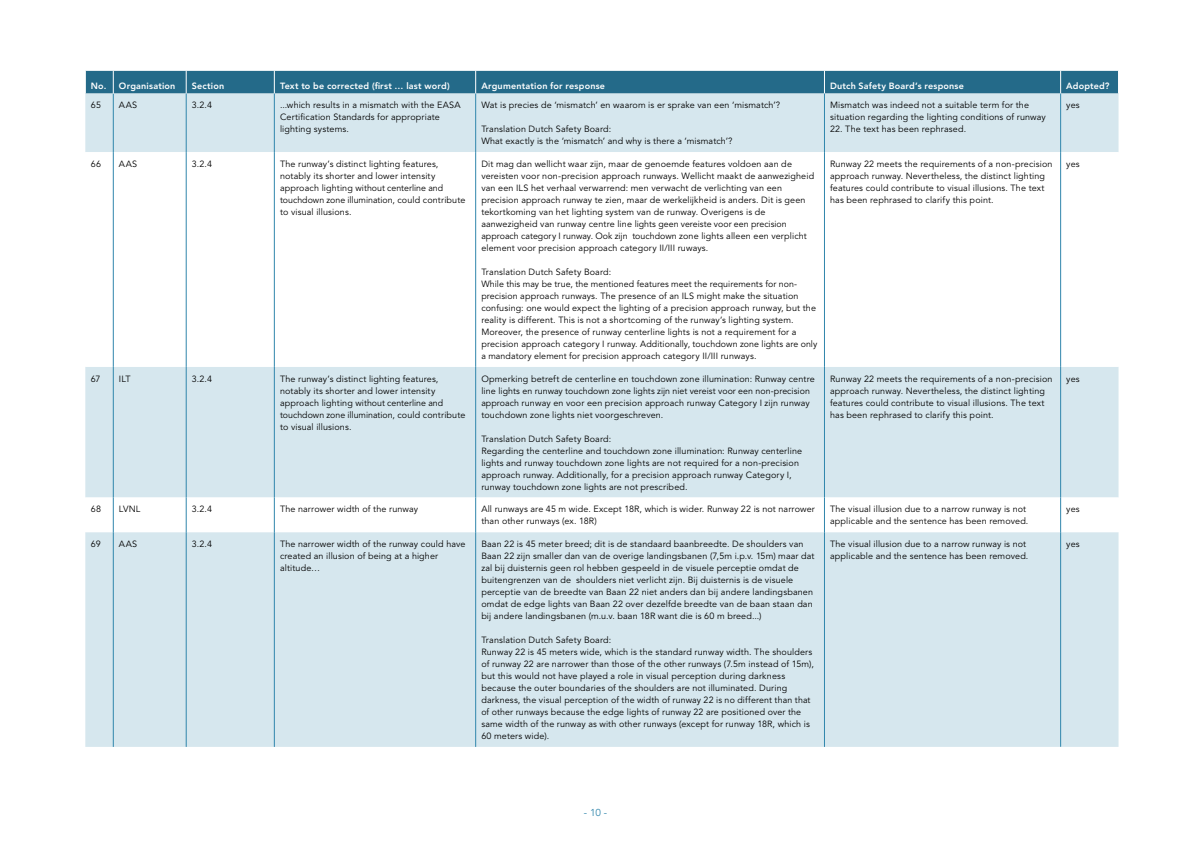
<style>
.page{position:relative;width:1191px;height:842px;background:#fff}
.page>*{position:absolute;margin:0;border:0;box-sizing:border-box;transform-origin:0 0}
.t1{font:10px "Avenir LT Std";color:#3086ac}
.t2{font:9px/12px "Avenir LT Std";letter-spacing:.015em;color:#000}
.t3{font:800 9px "Avenir LT Std";letter-spacing:.02em;color:#fff}
</style>
<div class="page">
<div style="left:85px;top:94px;width:1033px;height:653px;background:#d6e7ee"></div>
<svg style="left:85px;top:152px;width:1033px;height:380px"></svg>
<hr style="left:113px;top:94px;width:1px;height:58px;background:#3086ac">
<hr style="left:186px;top:94px;width:1px;height:58px;background:#3086ac">
<hr style="left:274px;top:94px;width:1px;height:58px;background:#3086ac">
<hr style="left:475px;top:94px;width:1px;height:58px;background:#3086ac">
<hr style="left:824px;top:94px;width:1px;height:58px;background:#3086ac">
<hr style="left:1060px;top:94px;width:1px;height:58px;background:#3086ac">
<hr style="left:113px;top:152px;width:1px;height:215px;background:#3086ac">
<hr style="left:186px;top:152px;width:1px;height:215px;background:#3086ac">
<hr style="left:274px;top:152px;width:1px;height:215px;background:#3086ac">
<hr style="left:475px;top:152px;width:1px;height:215px;background:#3086ac">
<hr style="left:824px;top:152px;width:1px;height:215px;background:#3086ac">
<hr style="left:1060px;top:152px;width:1px;height:215px;background:#3086ac">
<hr style="left:113px;top:367px;width:1px;height:130px;background:#3086ac">
<hr style="left:186px;top:367px;width:1px;height:130px;background:#3086ac">
<hr style="left:274px;top:367px;width:1px;height:130px;background:#3086ac">
<hr style="left:475px;top:367px;width:1px;height:130px;background:#3086ac">
<hr style="left:824px;top:367px;width:1px;height:130px;background:#3086ac">
<hr style="left:1060px;top:367px;width:1px;height:130px;background:#3086ac">
<hr style="left:113px;top:497px;width:1px;height:35px;background:#3086ac">
<hr style="left:186px;top:497px;width:1px;height:35px;background:#3086ac">
<hr style="left:274px;top:497px;width:1px;height:35px;background:#3086ac">
<hr style="left:475px;top:497px;width:1px;height:35px;background:#3086ac">
<hr style="left:824px;top:497px;width:1px;height:35px;background:#3086ac">
<hr style="left:1060px;top:497px;width:1px;height:35px;background:#3086ac">
<hr style="left:113px;top:532px;width:1px;height:215px;background:#3086ac">
<hr style="left:186px;top:532px;width:1px;height:215px;background:#3086ac">
<hr style="left:274px;top:532px;width:1px;height:215px;background:#3086ac">
<hr style="left:475px;top:532px;width:1px;height:215px;background:#3086ac">
<hr style="left:824px;top:532px;width:1px;height:215px;background:#3086ac">
<hr style="left:1060px;top:532px;width:1px;height:215px;background:#3086ac">
<div style="left:85px;top:71px;width:1034px;height:23px;background:#246a89"></div>
<p class="t3" style="left:91px;top:81px;width:86px">No. Organisation</p>
<p class="t3" style="left:192px;top:81px;width:34px">Section</p>
<p class="t3" style="left:280px;top:81px;width:171px">Text to be corrected (first … last word)</p>
<p class="t3" style="left:481px;top:81px;width:125px">Argumentation for response</p>
<p class="t3" style="left:830px;top:81px;width:135px">Dutch Safety Board’s response</p>
<p class="t3" style="left:1066px;top:81px;width:45px">Adopted?</p>
<p class="t2" style="left:91px;top:100px;width:12px">65</p>
<p class="t2" style="left:119px;top:100px;width:20px">AAS</p>
<p class="t2" style="left:192px;top:100px;width:22px">3.2.4</p>
<p class="t2" style="left:280px;top:100px;width:182px">...which results in a mismatch with the EASA<br>Certification Standards for appropriate lighting systems.</p>
<p class="t2" style="left:481px;top:100px;width:300px">Wat is precies de ‘mismatch’ en waarom is er sprake van een ‘mismatch’?</p>
<p class="t2" style="left:830px;top:100px;width:217px">Mismatch was indeed not a suitable term for the situation regarding the lighting conditions of runway</p>
<p class="t2" style="left:830px;top:124px;width:138px">22. The text has been rephrased.</p>
<p class="t2" style="left:1066px;top:100px;width:15px">yes</p>
<p class="t2" style="left:481px;top:124px;width:253px">Translation Dutch Safety Board:<br>What exactly is the ‘mismatch’ and why is there a ‘mismatch’?</p>
<p class="t2" style="left:91px;top:158px;width:12px">66</p>
<p class="t2" style="left:119px;top:158px;width:20px">AAS</p>
<p class="t2" style="left:192px;top:158px;width:22px">3.2.4</p>
<p class="t2" style="left:280px;top:158px;width:187px">The runway’s distinct lighting features, notably its shorter and lower intensity approach lighting without centerline and touchdown zone illumination, could contribute to visual illusions.</p>
<p class="t2" style="left:481px;top:158px;width:334px">Dit mag dan wellicht waar zijn, maar de genoemde features voldoen aan de vereisten voor non-precision approach runways. Wellicht maakt de aanwezigheid van een ILS het verhaal verwarrend: men verwacht de verlichting van een precision approach runway te zien, maar de werkelijkheid is anders. Dit is geen tekortkoming van het lighting system van de runway. Overigens is de aanwezigheid van runway centre line lights geen vereiste voor een precision approach category I runway. Ook zijn touchdown zone lights alleen een verplicht element voor precision approach category II/III ruways.</p>
<p class="t2" style="left:481px;top:266px;width:337px">Translation Dutch Safety Board:<br>While this may be true, the mentioned features meet the requirements for non&shy;precision approach runways. The presence of an ILS might make the situation confusing: one would expect the lighting of a precision approach runway, but the reality is different. This is not a shortcoming of the runway’s lighting system.<br>Moreover, the presence of runway centerline lights is not a requirement for a precision approach category I runway. Additionally, touchdown zone lights are only a mandatory element for precision approach category II/III runways.</p>
<p class="t2" style="left:91px;top:373px;width:11px">67</p>
<p class="t2" style="left:119px;top:373px;width:13px">ILT</p>
<p class="t2" style="left:192px;top:373px;width:22px">3.2.4</p>
<p class="t2" style="left:280px;top:373px;width:187px">The runway’s distinct lighting features, notably its shorter and lower intensity approach lighting without centerline and touchdown zone illumination, could contribute to visual illusions.</p>
<p class="t2" style="left:481px;top:373px;width:335px">Opmerking betreft de centerline en touchdown zone illumination: Runway centre line lights en runway touchdown zone lights zijn niet vereist voor een non-precision approach runway en voor een precision approach runway Category I zijn runway touchdown zone lights niet voorgeschreven.</p>
<p class="t2" style="left:481px;top:433px;width:322px">Translation Dutch Safety Board:<br>Regarding the centerline and touchdown zone illumination: Runway centerline lights and runway touchdown zone lights are not required for a non-precision approach runway. Additionally, for a precision approach runway Category I, runway touchdown zone lights are not prescribed.</p>
<p class="t2" style="left:830px;top:158px;width:224px">Runway 22 meets the requirements of a non-precision approach runway. Nevertheless, the distinct lighting features could contribute to visual illusions. The text has been rephrased to clarify this point.</p>
<p class="t2" style="left:1066px;top:158px;width:15px">yes</p>
<p class="t2" style="left:830px;top:373px;width:224px">Runway 22 meets the requirements of a non-precision approach runway. Nevertheless, the distinct lighting features could contribute to visual illusions. The text has been rephrased to clarify this point.</p>
<p class="t2" style="left:1066px;top:373px;width:15px">yes</p>
<p class="t2" style="left:91px;top:504px;width:12px">68</p>
<p class="t2" style="left:119px;top:504px;width:23px">LVNL</p>
<p class="t2" style="left:192px;top:504px;width:22px">3.2.4</p>
<p class="t2" style="left:280px;top:504px;width:140px">The narrower width of the runway</p>
<p class="t2" style="left:481px;top:504px;width:335px">All runways are 45 m wide. Except 18R, which is wider. Runway 22 is not narrower than other runways (ex. 18R)</p>
<p class="t2" style="left:830px;top:504px;width:200px">The visual illusion due to a narrow runway is not applicable and the sentence has been removed.</p>
<p class="t2" style="left:1066px;top:504px;width:15px">yes</p>
<p class="t2" style="left:91px;top:538px;width:11px">69</p>
<p class="t2" style="left:119px;top:538px;width:20px">AAS</p>
<p class="t2" style="left:192px;top:538px;width:22px">3.2.4</p>
<p class="t2" style="left:280px;top:538px;width:187px">The narrower width of the runway could have created an illusion of being at a higher altitude…</p>
<p class="t2" style="left:481px;top:538px;width:335px">Baan 22 is 45 meter breed; dit is de standaard baanbreedte. De shoulders van Baan 22 zijn smaller dan van de overige landingsbanen (7,5m i.p.v. 15m) maar dat zal bij duisternis geen rol hebben gespeeld in de visuele perceptie omdat de buitengrenzen van de shoulders niet verlicht zijn. Bij duisternis is de visuele perceptie van de breedte van Baan 22 niet anders dan bij andere landingsbanen omdat de edge lights van Baan 22 over dezelfde breedte van de baan staan dan bij andere landingsbanen (m.u.v. baan 18R want die is 60 m breed...)</p>
<p class="t2" style="left:481px;top:634px;width:334px">Translation Dutch Safety Board:<br>Runway 22 is 45 meters wide, which is the standard runway width. The shoulders of runway 22 are narrower than those of the other runways (7.5m instead of 15m), but this would not have played a role in visual perception during darkness because the outer boundaries of the shoulders are not illuminated. During darkness, the visual perception of the width of runway 22 is no different than that of other runways because the edge lights of runway 22 are positioned over the same width of the runway as with other runways (except for runway 18R, which is 60 meters wide).</p>
<p class="t2" style="left:830px;top:538px;width:200px">The visual illusion due to a narrow runway is not applicable and the sentence has been removed.</p>
<p class="t2" style="left:1066px;top:538px;width:15px">yes</p>
<p class="t1" style="left:584px;top:807px;width:25px">- 10 -</p>
</div>
